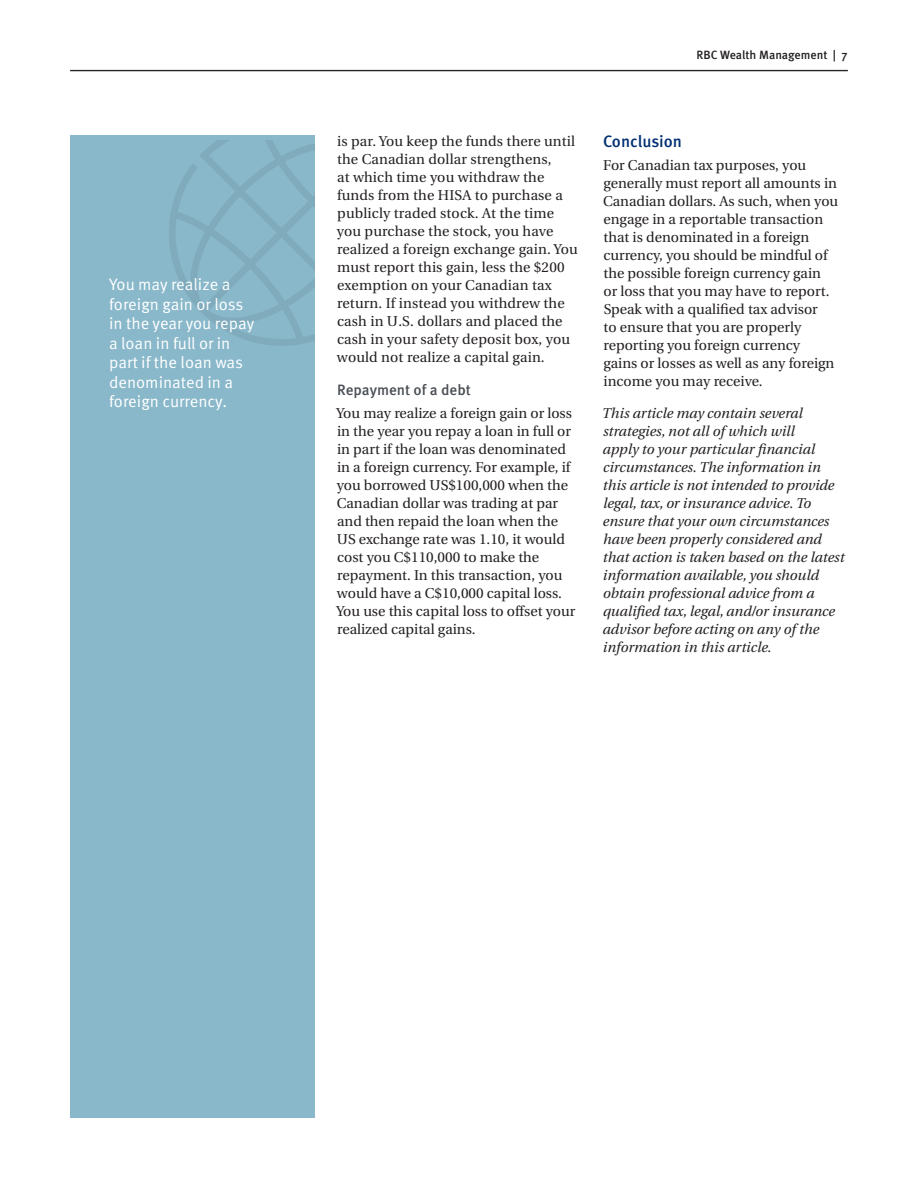
<style>
.page{position:relative;width:918px;height:1188px;background:#fff}
.page>*{position:absolute;margin:0;border:0;box-sizing:border-box;transform-origin:0 0}
._8a_-_callout_white{font:16.5px/19.5px "Meta OT Norm";color:#fff}
._4-Text_Headline{font:500 16.5px "Meta OT";color:#002f73}
._4-Text_Headline-2{font:500 15px "Meta OT";color:#4a4f55}
._5-Body_Copy{font:14.25px/18px "Utopia";color:#231f20}
._5-Body_Copy-2{font:italic 14.25px/18px "Utopia";color:#231f20}
.t1{font:500 12px "Meta OT";color:#231f20}
</style>
<div class="page">
<hr style="left:70px;top:71px;width:778px;height:1px;background:#231f20">
<hr style="left:70px;top:70px;width:778px;height:1px;background:#231f20">
<div style="left:70px;top:135px;width:245px;height:983px;background:#89b8ca"></div>
<svg style="left:169px;top:140px;width:146px;height:206px"></svg>
<p class="_8a_-_callout_white" style="left:109px;top:275px;width:147px">You may realize a foreign gain or loss in the year you repay a loan in full or in part if the loan was denominated in a foreign currency.</p>
<p class="t1" style="left:696px;top:47px;width:153px">RBC Wealth Management | 7</p>
<p class="_5-Body_Copy" style="left:337px;top:132px;width:242px">is par. You keep the funds there until the Canadian dollar strengthens,<br>at which time you withdraw the funds from the HISA to purchase a publicly traded stock. At the time you purchase the stock, you have realized a foreign exchange gain. You must report this gain, less the $200 exemption on your Canadian tax return. If instead you withdrew the cash in U.S. dollars and placed the cash in your safety deposit box, you would not realize a capital gain.</p>
<p class="_4-Text_Headline-2" style="left:337px;top:381px;width:135px">Repayment of a debt</p>
<p class="_5-Body_Copy" style="left:336px;top:404px;width:241px">You may realize a foreign gain or loss in the year you repay a loan in full or in part if the loan was denominated in a foreign currency. For example, if you borrowed US$100,000 when the Canadian dollar was trading at par and then repaid the loan when the US exchange rate was 1.10, it would cost you C$110,000 to make the repayment. In this transaction, you would have a C$10,000 capital loss.<br>You use this capital loss to offset your realized capital gains.</p>
<p class="_4-Text_Headline" style="left:603px;top:131px;width:81px">Conclusion</p>
<p class="_5-Body_Copy" style="left:603px;top:156px;width:237px">For Canadian tax purposes, you generally must report all amounts in Canadian dollars. As such, when you engage in a reportable transaction that is denominated in a foreign currency, you should be mindful of the possible foreign currency gain<br>or loss that you may have to report.<br>Speak with a qualified tax advisor<br>to ensure that you are properly reporting you foreign currency<br>gains or losses as well as any foreign income you may receive.</p>
<p class="_5-Body_Copy-2" style="left:602px;top:405px;width:244px">This article may contain several strategies, not all of which will<br>apply to your particular financial circumstances. The information in this article is not intended to provide legal, tax, or insurance advice. To ensure that your own circumstances have been properly considered and that action is taken based on the latest information available, you should obtain professional advice from a qualified tax, legal, and/or insurance advisor before acting on any of the information in this article.</p>
</div>
